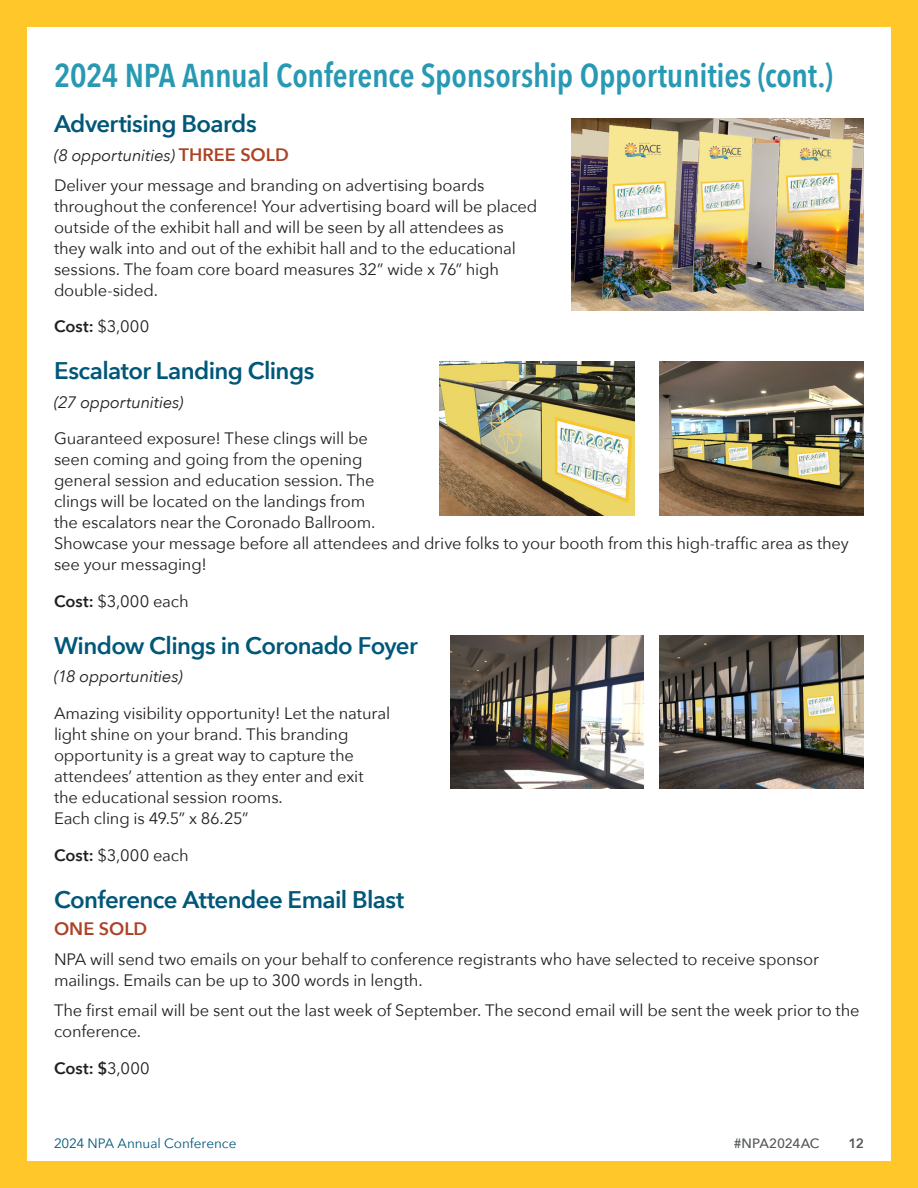
<style>
.page{position:relative;width:918px;height:1188px;background:#ffc72a}
.page>*{position:absolute;margin:0;border:0;box-sizing:border-box;transform-origin:0 0}
.heading_1{font:600 33px "Avenir Next Condensed";letter-spacing:-.01em;color:#2899b3}
.heading_2{font:600 24px "Avenir Next";letter-spacing:-.025em;color:#005778}
.text{font:600 18px "Avenir Next";color:#ad4326}
.text-2{font:16.5px/21px "Avenir Next";letter-spacing:-.01em;color:#231f20}
.text-3{font:italic 16.5px "Avenir Next";letter-spacing:-.01em;color:#231f20}
.text-4{font:600 16.5px "Avenir Next";color:#231f20}
.t1{font:13.5px "Avenir Next";color:#005778}
.t2{font:500 13.5px "Avenir Next";letter-spacing:-.015em;color:#54575a}
.t3{font:600 13.5px "Avenir Next";color:#54575a}
.s1{font-weight:600;font-style:normal;font-size:18px;color:#ad4326}
.s2{font-weight:600}
.s3{font-weight:400}
</style>
<div class="page">
<div style="left:27px;top:27px;width:864px;height:1134px;background:#fff"></div>
<img style="left:440px;top:362px;width:194px;height:153px">
<img style="left:450px;top:635px;width:194px;height:153px">
<img style="left:660px;top:362px;width:204px;height:153px">
<img style="left:660px;top:635px;width:204px;height:153px">
<img style="left:571px;top:118px;width:293px;height:193px">
<p class="heading_1" style="left:54px;top:47px;width:780px">2024 NPA Annual Conference Sponsorship Opportunities (cont.)</p>
<p class="heading_2" style="left:54px;top:103px;width:204px">Advertising Boards</p>
<p class="text-3" style="left:54px;top:141px;width:236px">(8 opportunities) <span class="s1">THREE SOLD</span></p>
<p class="text-2" style="left:54px;top:174px;width:485px">Deliver your message and branding on advertising boards throughout the conference! Your advertising board will be placed outside of the exhibit hall and will be seen by all attendees as they walk into and out of the exhibit hall and to the educational sessions. The foam core board measures 32” wide x 76” high double-sided.</p>
<p class="text-2" style="left:54px;top:315px;width:97px"><span class="s2">Cost:</span> $3,000</p>
<p class="heading_2" style="left:54px;top:350px;width:262px">Escalator Landing Clings</p>
<p class="text-3" style="left:54px;top:388px;width:131px">(27 opportunities)</p>
<p class="text-2" style="left:54px;top:427px;width:796px">Guaranteed exposure! These clings will be<br>seen coming and going from the opening<br>general session and education session. The<br>clings will be located on the landings from<br>the escalators near the Coronado Ballroom.<br>Showcase your message before all attendees and drive folks to your booth from this high-traffic area as they see your messaging!</p>
<p class="text-2" style="left:54px;top:590px;width:136px"><span class="s2">Cost:</span> $3,000 each</p>
<p class="heading_2" style="left:54px;top:625px;width:365px">Window Clings in Coronado Foyer</p>
<p class="text-3" style="left:54px;top:663px;width:130px">(18 opportunities)</p>
<p class="text-2" style="left:54px;top:702px;width:338px">Amazing visibility opportunity! Let the natural light shine on your brand. This branding opportunity is a great way to capture the attendees’ attention as they enter and exit the educational session rooms.<br>Each cling is 49.5” x 86.25”</p>
<p class="text-2" style="left:54px;top:844px;width:136px"><span class="s2">Cost:</span> $3,000 each</p>
<p class="heading_2" style="left:54px;top:879px;width:352px">Conference Attendee Email Blast</p>
<p class="text" style="left:54px;top:914px;width:95px">ONE SOLD</p>
<p class="text-2" style="left:54px;top:948px;width:766px">NPA will send two emails on your behalf to conference registrants who have selected to receive sponsor mailings. Emails can be up to 300 words in length.</p>
<p class="text-2" style="left:54px;top:999px;width:807px">The first email will be sent out the last week of September. The second email will be sent the week prior to the conference.</p>
<p class="text-4" style="left:54px;top:1054px;width:97px">Cost: $<span class="s3">3,000</span></p>
<p class="t1" style="left:54px;top:1131px;width:184px">2024 NPA Annual Conference</p>
<p class="t2" style="left:734px;top:1131px;width:87px">#NPA2024AC</p>
<p class="t3" style="left:848px;top:1131px;width:17px">12</p>
</div>
